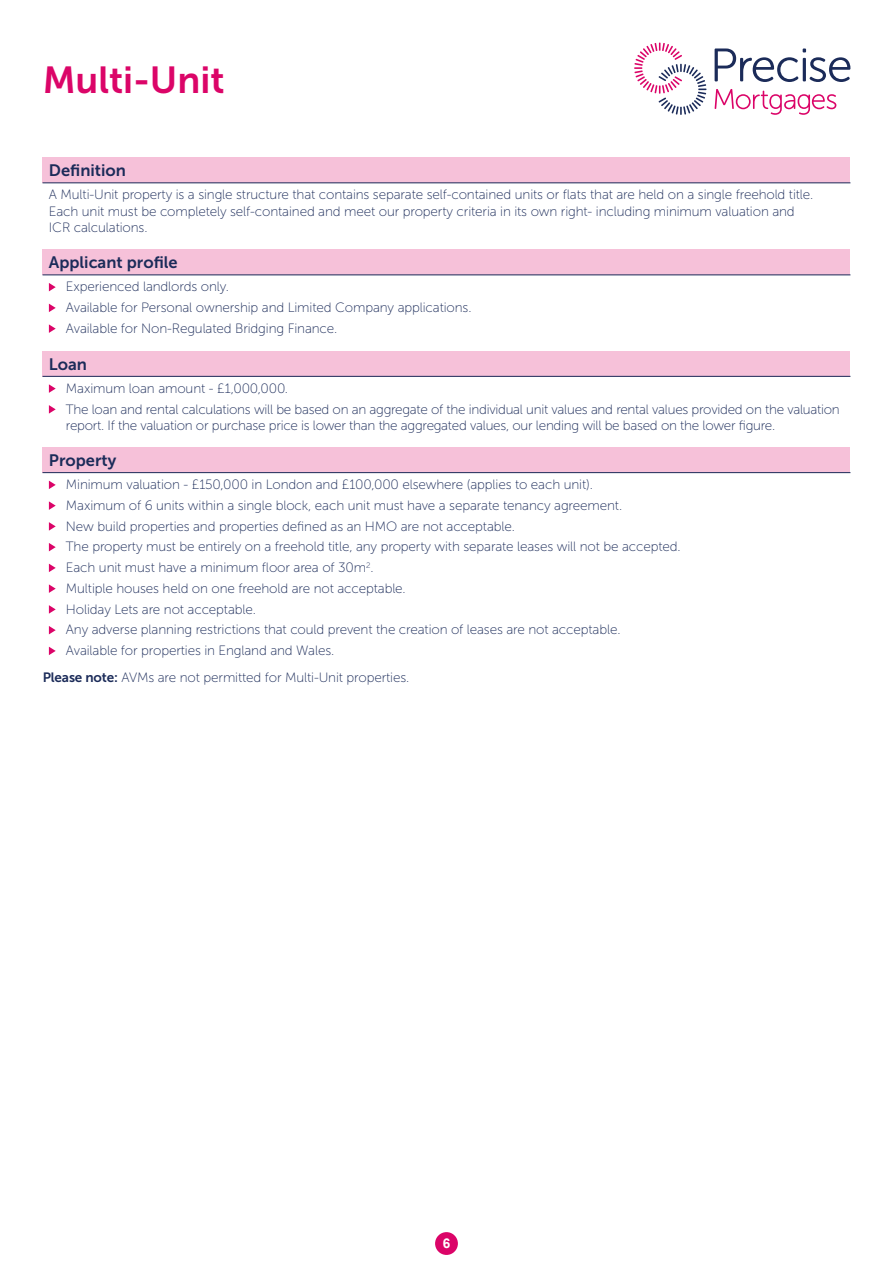
<style>
.page{position:relative;width:893px;height:1263px;background:#fff}
.page>*{position:absolute;margin:0;border:0;box-sizing:border-box;transform-origin:0 0}
.t1{font:37.5px "Museo Sans 700";color:#db0568}
.t2{font:16.5px "Museo Sans 700";color:#1b2b59}
.indent{font:13.5px/16.5px "Museo Sans 100";letter-spacing:-.01em;color:#1b2b59}
.t3{font:700 13.5px "Arial";color:#fff}
.s1{font-family:"Museo Sans 700"}
</style>
<div class="page">
<div style="left:435px;top:1232px;width:23px;height:23px;background:#db0468;border-radius:50%"></div>
<svg style="left:715px;top:48px;width:135px;height:34px"></svg>
<svg style="left:715px;top:89px;width:121px;height:26px"></svg>
<svg style="left:634px;top:43px;width:72px;height:72px"></svg>
<div style="left:43px;top:157px;width:807px;height:26px;background:#f6c1d9"></div>
<hr style="left:43px;top:182px;width:807px;height:1px;background:#1b2b59">
<div style="left:43px;top:249px;width:807px;height:26px;background:#f6c1d9"></div>
<hr style="left:43px;top:274px;width:807px;height:1px;background:#1b2b59">
<svg style="left:49px;top:283px;width:7px;height:8px"></svg>
<svg style="left:49px;top:304px;width:7px;height:8px"></svg>
<svg style="left:49px;top:324px;width:7px;height:9px"></svg>
<div style="left:43px;top:351px;width:807px;height:25px;background:#f6c1d9"></div>
<hr style="left:43px;top:376px;width:807px;height:1px;background:#1b2b59">
<svg style="left:49px;top:384px;width:7px;height:9px"></svg>
<svg style="left:49px;top:405px;width:7px;height:9px"></svg>
<div style="left:43px;top:447px;width:807px;height:26px;background:#f6c1d9"></div>
<hr style="left:43px;top:472px;width:807px;height:1px;background:#1b2b59">
<svg style="left:49px;top:481px;width:7px;height:8px"></svg>
<svg style="left:49px;top:501px;width:7px;height:9px"></svg>
<svg style="left:49px;top:522px;width:7px;height:9px"></svg>
<svg style="left:49px;top:543px;width:7px;height:8px"></svg>
<svg style="left:49px;top:564px;width:7px;height:8px"></svg>
<svg style="left:49px;top:584px;width:7px;height:9px"></svg>
<svg style="left:49px;top:605px;width:7px;height:9px"></svg>
<svg style="left:49px;top:626px;width:7px;height:8px"></svg>
<svg style="left:49px;top:647px;width:7px;height:8px"></svg>
<p class="t1" style="left:43px;top:59px;width:183px">Multi-Unit</p>
<p class="t2" style="left:49px;top:161px;width:79px">Definition</p>
<p class="indent" style="left:49px;top:187px;width:766px">A Multi-Unit property is a single structure that contains separate self-contained units or flats that are held on a single freehold title.<br>Each unit must be completely self-contained and meet our property criteria in its own right- including minimum valuation and<br>ICR calculations.</p>
<p class="t2" style="left:49px;top:253px;width:130px">Applicant profile</p>
<p class="indent" style="left:66px;top:279px;width:165px">Experienced landlords only.</p>
<p class="indent" style="left:66px;top:299px;width:407px">Available for Personal ownership and Limited Company applications.</p>
<p class="indent" style="left:66px;top:320px;width:273px">Available for Non-Regulated Bridging Finance.</p>
<p class="t2" style="left:49px;top:355px;width:40px">Loan</p>
<p class="indent" style="left:66px;top:380px;width:224px">Maximum loan amount - £1,000,000.</p>
<p class="indent" style="left:66px;top:401px;width:775px">The loan and rental calculations will be based on an aggregate of the individual unit values and rental values provided on the valuation report. If the valuation or purchase price is lower than the aggregated values, our lending will be based on the lower figure.</p>
<p class="t2" style="left:49px;top:451px;width:69px">Property</p>
<p class="indent" style="left:66px;top:476px;width:529px">Minimum valuation - £150,000 in London and £100,000 elsewhere (applies to each unit).</p>
<p class="indent" style="left:66px;top:497px;width:558px">Maximum of 6 units within a single block, each unit must have a separate tenancy agreement.</p>
<p class="indent" style="left:66px;top:518px;width:451px">New build properties and properties defined as an HMO are not acceptable.</p>
<p class="indent" style="left:66px;top:539px;width:616px">The property must be entirely on a freehold title, any property with separate leases will not be accepted.</p>
<p class="indent" style="left:66px;top:559px;width:309px">Each unit must have a minimum floor area of 30m<sup>2</sup>.</p>
<p class="indent" style="left:66px;top:580px;width:341px">Multiple houses held on one freehold are not acceptable.</p>
<p class="indent" style="left:66px;top:601px;width:192px">Holiday Lets are not acceptable.</p>
<p class="indent" style="left:66px;top:622px;width:556px">Any adverse planning restrictions that could prevent the creation of leases are not acceptable.</p>
<p class="indent" style="left:66px;top:642px;width:270px">Available for properties in England and Wales.</p>
<p class="indent" style="left:43px;top:669px;width:368px"><span class="s1">Please note:</span> AVMs are not permitted for Multi-Unit properties.</p>
<p class="t3" style="left:443px;top:1234px;width:9px">6</p>
</div>
